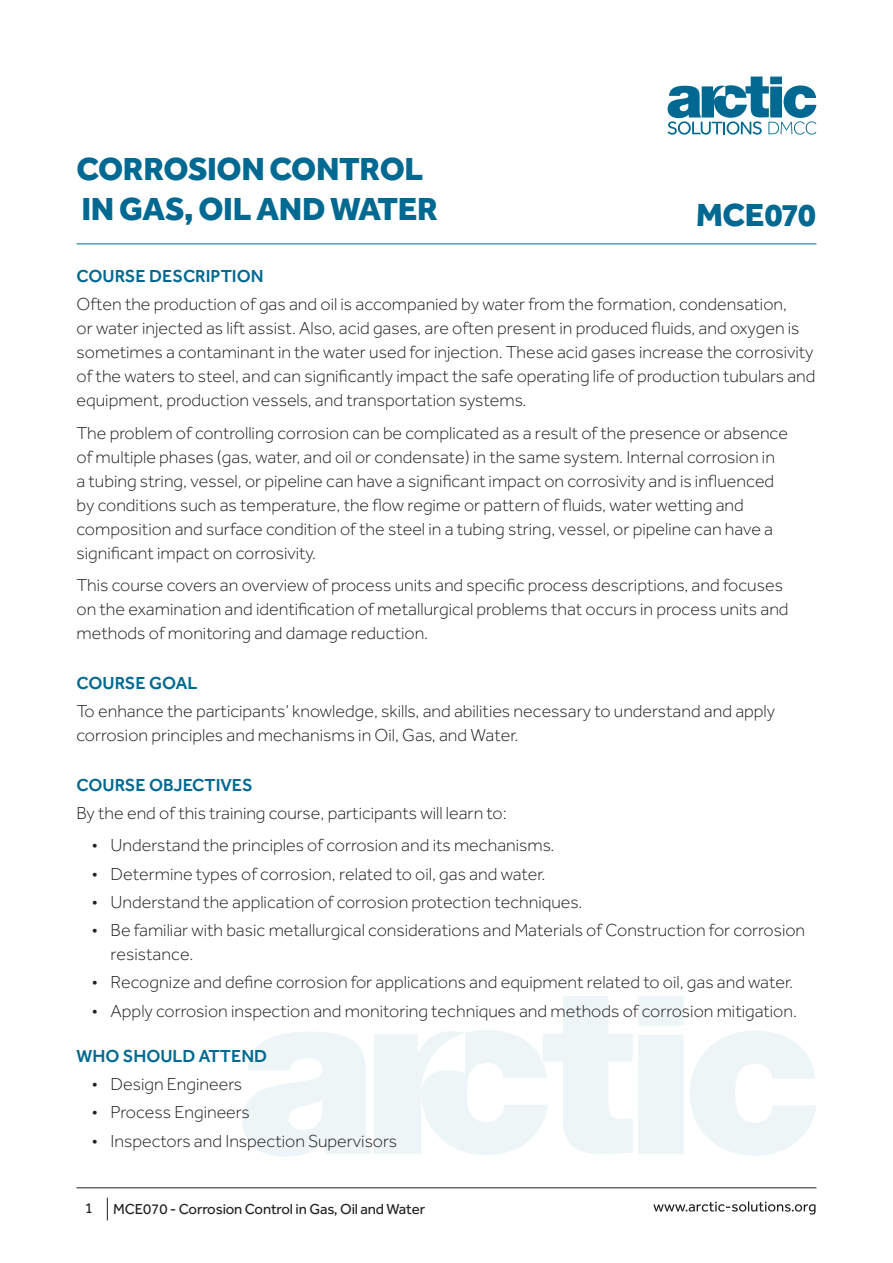
<style>
.page{position:relative;width:893px;height:1263px;background:#fff}
.page>*{position:absolute;margin:0;border:0;box-sizing:border-box;transform-origin:0 0}
.Title_-_Course_Outli{font:800 33px "Effra";letter-spacing:-.01em;color:#006991}
.Code_-_Course_Outlin{font:800 33px "Effra";letter-spacing:-.01em;color:#006991}
.Normal_-_Course_Outl{font:300 18px/24px "Effra";color:#231f20}
.Heading_-_Course_Out{font:500 18px "Effra";color:#006991}
.t1{font:15px "Effra";letter-spacing:-.01em;color:#231f20}
</style>
<div class="page">
<hr style="left:77px;top:1187px;width:739px;height:1px;background:#231f20">
<svg style="left:653px;top:1201px;width:162px;height:13px"></svg>
<svg style="left:107px;top:1198px;width:1px;height:22px"></svg>
<svg style="left:668px;top:77px;width:148px;height:58px"></svg>
<svg style="left:690px;top:1031px;width:126px;height:125px"></svg>
<svg style="left:243px;top:996px;width:440px;height:161px"></svg>
<hr style="left:77px;top:243px;width:739px;height:1px;background:#006991">
<p class="Title_-_Course_Outli" style="left:77px;top:149px;width:348px">CORROSION CONTROL</p>
<p class="Title_-_Course_Outli" style="left:81px;top:189px;width:358px">IN GAS, OIL AND WATER</p>
<p class="Code_-_Course_Outlin" style="left:696px;top:195px;width:122px">MCE070</p>
<p class="Heading_-_Course_Out" style="left:77px;top:265px;width:189px">COURSE DESCRIPTION</p>
<p class="Normal_-_Course_Outl" style="left:77px;top:292px;width:740px">Often the production of gas and oil is accompanied by water from the formation, condensation,<br>or water injected as lift assist. Also, acid gases, are often present in produced fluids, and oxygen is sometimes a contaminant in the water used for injection. These acid gases increase the corrosivity of the waters to steel, and can significantly impact the safe operating life of production tubulars and equipment, production vessels, and transportation systems.</p>
<p class="Normal_-_Course_Outl" style="left:77px;top:421px;width:713px">The problem of controlling corrosion can be complicated as a result of the presence or absence of multiple phases (gas, water, and oil or condensate) in the same system. Internal corrosion in a tubing string, vessel, or pipeline can have a significant impact on corrosivity and is influenced by conditions such as temperature, the flow regime or pattern of fluids, water wetting and composition and surface condition of the steel in a tubing string, vessel, or pipeline can have a significant impact on corrosivity.</p>
<p class="Normal_-_Course_Outl" style="left:77px;top:573px;width:714px">This course covers an overview of process units and specific process descriptions, and focuses on the examination and identification of metallurgical problems that occurs in process units and methods of monitoring and damage reduction.</p>
<p class="Heading_-_Course_Out" style="left:77px;top:672px;width:122px">COURSE GOAL</p>
<p class="Normal_-_Course_Outl" style="left:77px;top:699px;width:700px">To enhance the participants’ knowledge, skills, and abilities necessary to understand and apply corrosion principles and mechanisms in Oil, Gas, and Water.</p>
<p class="Heading_-_Course_Out" style="left:77px;top:774px;width:178px">COURSE OBJECTIVES</p>
<p class="Normal_-_Course_Outl" style="left:77px;top:801px;width:432px">By the end of this training course, participants will learn to:</p>
<p class="Normal_-_Course_Outl" style="left:92px;top:833px;width:464px">• Understand the principles of corrosion and its mechanisms.</p>
<p class="Normal_-_Course_Outl" style="left:92px;top:861px;width:455px">• Determine types of corrosion, related to oil, gas and water.</p>
<p class="Normal_-_Course_Outl" style="left:92px;top:890px;width:492px">• Understand the application of corrosion protection techniques.</p>
<p class="Normal_-_Course_Outl" style="left:111px;top:918px;width:696px;text-indent:-19px">• Be familiar with basic metallurgical considerations and Materials of Construction for corrosion resistance.</p>
<p class="Normal_-_Course_Outl" style="left:92px;top:970px;width:703px">• Recognize and define corrosion for applications and equipment related to oil, gas and water.</p>
<p class="Normal_-_Course_Outl" style="left:92px;top:999px;width:707px">• Apply corrosion inspection and monitoring techniques and methods of corrosion mitigation.</p>
<p class="Heading_-_Course_Out" style="left:77px;top:1045px;width:192px">WHO SHOULD ATTEND</p>
<p class="Normal_-_Course_Outl" style="left:92px;top:1072px;width:152px">• Design Engineers</p>
<p class="Normal_-_Course_Outl" style="left:92px;top:1100px;width:160px">• Process Engineers</p>
<p class="Normal_-_Course_Outl" style="left:92px;top:1129px;width:307px">• Inspectors and Inspection Supervisors</p>
<p class="t1" style="left:85px;top:1199px;width:10px">1</p>
<p class="t1" style="left:113px;top:1200px;width:313px">MCE070 - Corrosion Control in Gas, Oil and Water</p>
</div>
